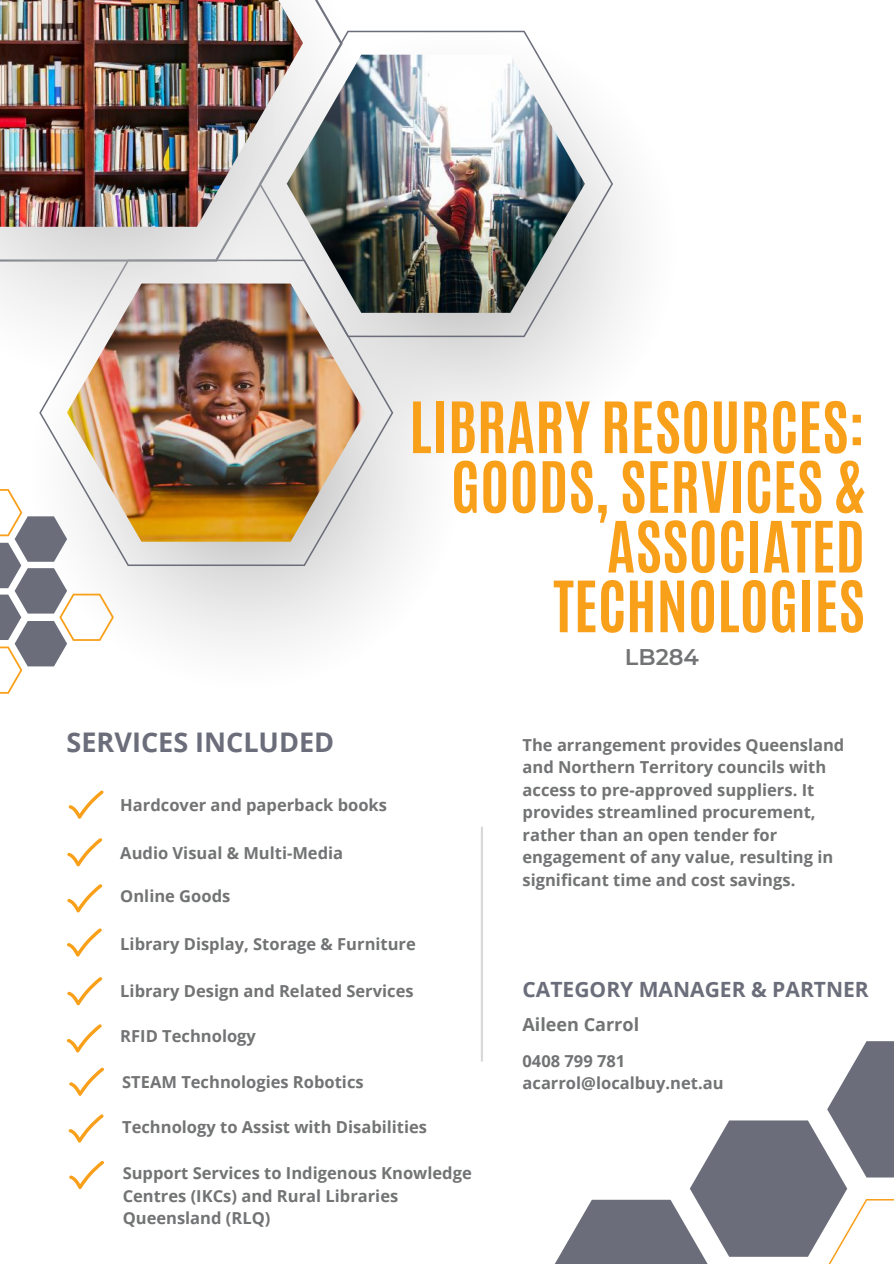
<style>
.page{position:relative;width:894px;height:1264px;background:#fff}
.page>*{position:absolute;margin:0;border:0;box-sizing:border-box;transform-origin:0 0}
.t1{font:700 60px/59.7px "Antonio";color:#f9a01b;text-align:right}
.t2{font:700 27px "Open Sans";color:#6b6e7a}
.t3{font:600 22.65px "Montserrat";color:#727374}
.t4{font:700 21px "Open Sans";color:#6b6e7a}
.t5{font:700 18px "Open Sans";color:#727374}
.t6{font:700 16.5px/22.5px "Open Sans";color:#727374}
</style>
<div class="page">
<svg style="left:555px;top:1041px;width:338px;height:222px"></svg>
<hr style="left:480px;top:827px;width:3px;height:233px;background:#d9d9d9">
<svg style="left:67px;top:928px;width:35px;height:28px"></svg>
<svg style="left:67px;top:884px;width:35px;height:28px"></svg>
<svg style="left:67px;top:838px;width:35px;height:28px"></svg>
<svg style="left:69px;top:790px;width:34px;height:28px"></svg>
<svg style="left:67px;top:1024px;width:35px;height:28px"></svg>
<svg style="left:67px;top:977px;width:35px;height:28px"></svg>
<svg style="left:114px;top:461px;width:306px;height:184px;fill:#f1f1f1"></svg>
<svg style="left:364px;top:30px;width:269px;height:431px;fill:#f4f4f4"></svg>
<svg style="left:0;top:489px;width:114px;height:204px"></svg>
<svg style="left:364px;top:31px;width:249px;height:306px"></svg>
<svg style="left:39px;top:313px;width:354px;height:253px"></svg>
<img style="left:364px;top:55px;width:220px;height:258px">
<svg style="left:0;top:0;width:364px;height:378px"></svg>
<img style="left:0;top:0;width:303px;height:227px">
<img style="left:67px;top:283px;width:298px;height:258px">
<svg style="left:69px;top:1114px;width:34px;height:28px"></svg>
<svg style="left:69px;top:1067px;width:35px;height:28px"></svg>
<svg style="left:69px;top:1161px;width:35px;height:27px"></svg>
<h1 class="t1" style="left:409px;top:398px;width:457px">LIBRARY RESOURCES:<br>GOODS, SERVICES &amp;<br>ASSOCIATED<br>TECHNOLOGIES</h1>
<h3 class="t3" style="left:624px;top:643px;width:76px">LB284</h3>
<h2 class="t2" style="left:67px;top:722px;width:269px">SERVICES INCLUDED</h2>
<p class="t6" style="left:120px;top:793px;width:268px">Hardcover and paperback books</p>
<p class="t6" style="left:120px;top:841px;width:224px">Audio Visual &amp; Multi-Media</p>
<p class="t6" style="left:120px;top:884px;width:111px">Online Goods</p>
<p class="t6" style="left:120px;top:932px;width:297px">Library Display, Storage &amp; Furniture</p>
<p class="t6" style="left:120px;top:979px;width:295px">Library Design and Related Services</p>
<p class="t6" style="left:120px;top:1024px;width:137px">RFID Technology</p>
<p class="t6" style="left:122px;top:1070px;width:243px">STEAM Technologies Robotics</p>
<p class="t6" style="left:122px;top:1114px;width:306px">Technology to Assist with Disabilities</p>
<p class="t6" style="left:123px;top:1161px;width:350px">Support Services to Indigenous Knowledge<br>Centres (IKCs) and Rural Libraries<br>Queensland (RLQ)</p>
<p class="t6" style="left:522px;top:733px;width:323px">The arrangement provides Queensland and Northern Territory councils with access to pre-approved suppliers. It provides streamlined procurement, rather than an open tender for engagement of any value, resulting in significant time and cost savings.</p>
<p class="t4" style="left:522px;top:974px;width:347px">CATEGORY MANAGER &amp; PARTNER</p>
<p class="t5" style="left:522px;top:1012px;width:118px">Aileen Carrol</p>
<p class="t6" style="left:522px;top:1049px;width:202px">0408 799 781 acarrol@localbuy.net.au</p>
</div>
